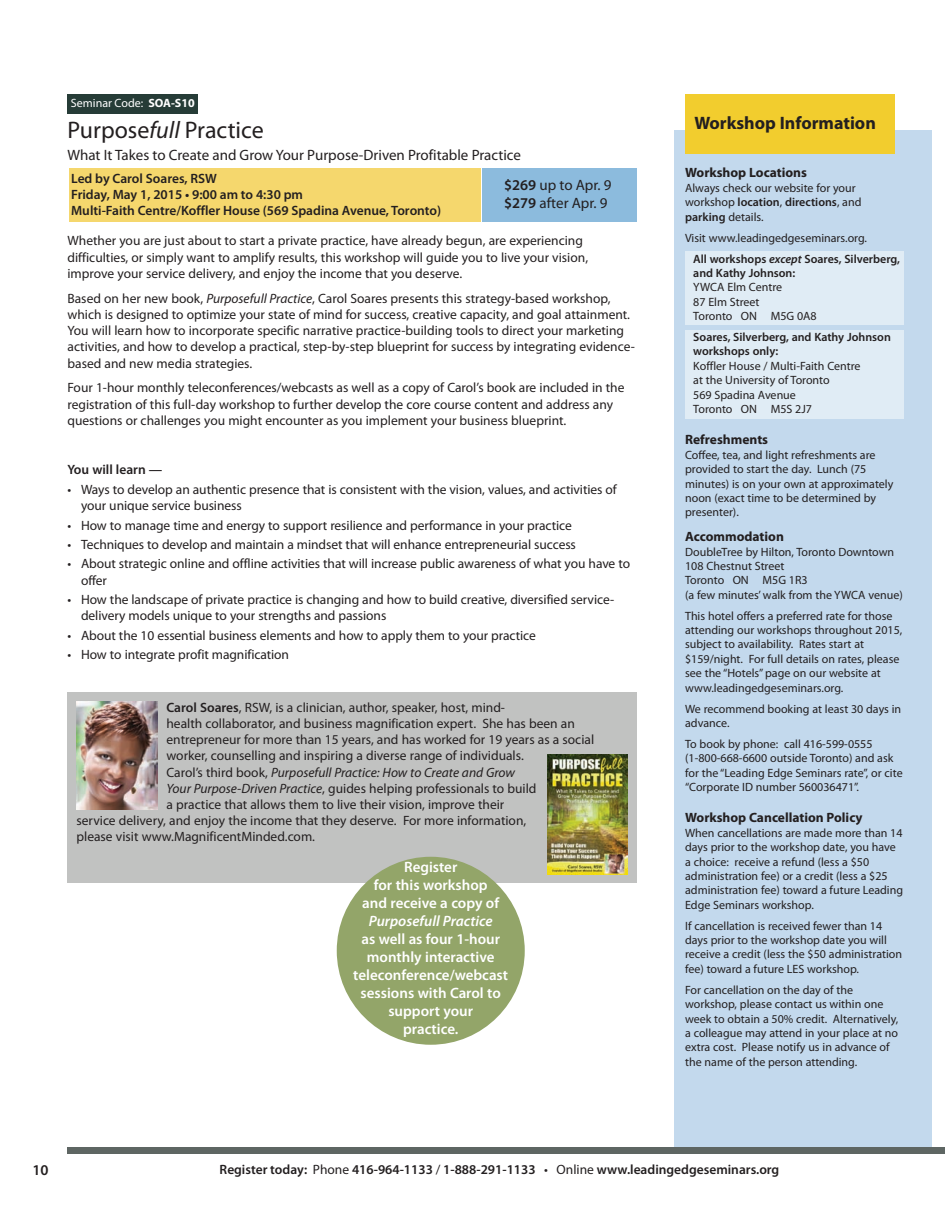
<style>
.page{position:relative;width:945px;height:1215px;background:#fff}
.page>*{position:absolute;margin:0;border:0;box-sizing:border-box;transform-origin:0 0}
.t1{font:24px "Myriad Pro";color:#231f20}
.t2{font:700 18px "Myriad Pro";color:#231f20}
.t3{font:600 15px/18px "Myriad Pro";color:#fff;text-align:center}
.t4{font:15px/18px "Myriad Pro";color:#231f20}
.t5{font:italic 600 15px "Myriad Pro";color:#fff}
.t6{font:600 15px "Myriad Pro";color:#231f20}
.t7{font:13.5px/16.2px "Myriad Pro";color:#231f20}
.t8{font:600 13.5px/16.2px "Myriad Pro";color:#231f20}
.t9{font:700 13.5px "Myriad Pro";color:#231f20}
.t10{font:italic 13.5px "Myriad Pro";color:#231f20}
.t11{font:12px/14.4px "Myriad Pro";color:#231f20}
.t12{font:600 12px/14.4px "Myriad Pro";color:#231f20}
.t13{font:12px "Myriad Pro";color:#fff}
.s1{font-weight:700}
.s2{font-style:italic}
.s3{font-weight:600}
.s4{font-style:normal}
.s5{font-weight:600;font-style:italic}
.s6{font-weight:400}
</style>
<div class="page">
<div style="left:674px;top:130px;width:258px;height:1018px;background:#c3d9ed"></div>
<div style="left:685px;top:251px;width:219px;height:74px;background:#e0ecf5"></div>
<div style="left:685px;top:330px;width:219px;height:88px;background:#e0ecf5"></div>
<div style="left:68px;top:1148px;width:877px;height:6px;background:#5e6663"></div>
<div style="left:685px;top:94px;width:210px;height:60px;background:#f2cd2e"></div>
<div style="left:69px;top:168px;width:411px;height:54px;background:#f5d76d"></div>
<div style="left:68px;top:94px;width:130px;height:20px;background:#263c37"></div>
<div style="left:482px;top:168px;width:155px;height:54px;background:#8cbbdd"></div>
<div style="left:68px;top:693px;width:570px;height:190px;background:#c1c2c1"></div>
<img style="left:76px;top:702px;width:82px;height:108px">
<div style="left:337px;top:857px;width:188px;height:188px;background:#93a569;border-radius:50%"></div>
<img style="left:548px;top:755px;width:79px;height:119px">
<p class="t13" style="left:71px;top:99px;width:125px">Seminar Code: <span class="s1">SOA-S10</span></p>
<h1 class="t1" style="left:68px;top:121px;width:198px">Purpose<span class="s2">full</span> Practice</h1>
<p class="t4" style="left:68px;top:147px;width:455px">What It Takes to Create and Grow Your Purpose-Driven Profitable Practice</p>
<p class="t8" style="left:71px;top:171px;width:372px">Led by Carol Soares, RSW<br>Friday, May 1, 2015 • 9:00 am to 4:30 pm<br>Multi-Faith Centre/Koffler House (569 Spadina Avenue, Toronto)</p>
<p class="t4" style="left:504px;top:177px;width:109px"><span class="s3">$269</span> up to Apr. 9 <span class="s3">$279</span> after Apr. 9</p>
<p class="t7" style="left:68px;top:234px;width:522px">Whether you are just about to start a private practice, have already begun, are experiencing difficulties, or simply want to amplify results, this workshop will guide you to live your vision, improve your service delivery, and enjoy the income that you deserve.</p>
<p class="t7" style="left:68px;top:291px;width:569px">Based on her new book, <span class="s2">Purposefull Practice</span>, Carol Soares presents this strategy-based workshop, which is designed to optimize your state of mind for success, creative capacity, and goal attainment.<br>You will learn how to incorporate specific narrative practice-building tools to direct your marketing activities, and how to develop a practical, step-by-step blueprint for success by integrating evidence&shy;based and new media strategies.</p>
<p class="t7" style="left:68px;top:381px;width:559px">Four 1-hour monthly teleconferences/webcasts as well as a copy of Carol’s book are included in the registration of this full-day workshop to further develop the core course content and address any questions or challenges you might encounter as you implement your business blueprint.</p>
<p class="t8" style="left:68px;top:463px;width:96px">You will learn —</p>
<p class="t7" style="left:81px;top:482px;width:537px;text-indent:-14px">• Ways to develop an authentic presence that is consistent with the vision, values, and activities of your unique service business</p>
<p class="t7" style="left:68px;top:518px;width:506px">• How to manage time and energy to support resilience and performance in your practice</p>
<p class="t7" style="left:68px;top:537px;width:510px">• Techniques to develop and maintain a mindset that will enhance entrepreneurial success</p>
<p class="t7" style="left:81px;top:557px;width:551px;text-indent:-13px">• About strategic online and offline activities that will increase public awareness of what you have to offer</p>
<p class="t7" style="left:81px;top:592px;width:535px;text-indent:-13px">• How the landscape of private practice is changing and how to build creative, diversified service&shy;delivery models unique to your strengths and passions</p>
<p class="t7" style="left:68px;top:628px;width:470px">• About the 10 essential business elements and how to apply them to your practice</p>
<p class="t7" style="left:68px;top:648px;width:223px">• How to integrate profit magnification</p>
<p class="t7" style="left:166px;top:700px;width:340px"><span class="s3">Carol Soares</span>, RSW, is a clinician, author, speaker, host, mind-</p>
<p class="t7" style="left:166px;top:716px;width:410px">health collaborator, and business magnification expert. She has been an</p>
<p class="t7" style="left:167px;top:733px;width:429px">entrepreneur for more than 15 years, and has worked for 19 years as a social</p>
<p class="t7" style="left:167px;top:749px;width:359px">worker, counselling and inspiring a diverse range of individuals.</p>
<p class="t10" style="left:167px;top:767px;width:350px"><span class="s4">Carol’s third book,</span> Purposefull Practice: How to Create and Grow</p>
<p class="t7" style="left:167px;top:781px;width:372px"><span class="s2">Your Purpose-Driven Practice</span>, guides helping professionals to build</p>
<p class="t7" style="left:167px;top:797px;width:339px">a practice that allows them to live their vision, improve their</p>
<p class="t7" style="left:77px;top:814px;width:451px">service delivery, and enjoy the income that they deserve. For more information,</p>
<p class="t7" style="left:77px;top:830px;width:240px">please visit www.MagnificentMinded.com.</p>
<p class="t3" style="left:362px;top:859px;width:138px">Register<br>for this workshop and receive a copy of</p>
<p class="t5" style="left:369px;top:915px;width:125px">Purposefull Practice</p>
<p class="t3" style="left:353px;top:931px;width:156px">as well as four 1-hour monthly interactive teleconference/webcast sessions with Carol to support your<br>practice.</p>
<h2 class="t2" style="left:694px;top:116px;width:183px">Workshop Information</h2>
<p class="t9" style="left:685px;top:167px;width:123px">Workshop Locations</p>
<p class="t11" style="left:685px;top:182px;width:178px">Always check our website for your workshop <span class="s3">location</span>, <span class="s3">directions</span>, and <span class="s3">parking</span> details.</p>
<p class="t11" style="left:693px;top:228px;width:208px;line-height:20.9px;text-indent:-8px">Visit www.leadingedgeseminars.org.<br><span class="s3">All workshops</span> <span class="s5">except</span> <span class="s3">Soares, Silverberg,</span></p>
<p class="t12" style="left:693px;top:267px;width:104px">and Kathy Johnson:</p>
<p class="t11" style="left:693px;top:281px;width:125px">YWCA Elm Centre<br>87 Elm Street<br>Toronto ON M5G 0A8</p>
<p class="t12" style="left:693px;top:331px;width:199px">Soares, Silverberg, and Kathy Johnson workshops only:</p>
<p class="t11" style="left:693px;top:360px;width:169px">Koffler House / Multi-Faith Centre at the University of Toronto<br>569 Spadina Avenue<br>Toronto ON M5S 2J7</p>
<p class="t9" style="left:685px;top:434px;width:85px">Refreshments</p>
<p class="t11" style="left:685px;top:449px;width:210px">Coffee, tea, and light refreshments are provided to start the day. Lunch (75 minutes) is on your own at approximately noon (exact time to be determined by presenter).</p>
<p class="t9" style="left:685px;top:531px;width:100px">Accommodation</p>
<p class="t11" style="left:685px;top:545px;width:219px">DoubleTree by Hilton, Toronto Downtown<br>108 Chestnut Street<br>Toronto ON M5G 1R3<br>(a few minutes’ walk from the YWCA venue)</p>
<p class="t11" style="left:685px;top:609px;width:219px">This hotel offers a preferred rate for those attending our workshops throughout 2015, subject to availability. Rates start at $159/night. For full details on rates, please see the “Hotels” page on our website at www.leadingedgeseminars.org.</p>
<p class="t11" style="left:685px;top:702px;width:218px">We recommend booking at least 30 days in advance.</p>
<p class="t11" style="left:685px;top:738px;width:219px">To book by phone: call 416-599-0555 (1-800-668-6600 outside Toronto) and ask for the “Leading Edge Seminars rate”, or cite “Corporate ID number 560036471”.</p>
<p class="t9" style="left:685px;top:812px;width:179px">Workshop Cancellation Policy</p>
<p class="t11" style="left:685px;top:827px;width:220px">When cancellations are made more than 14 days prior to the workshop date, you have a choice: receive a refund (less a $50 administration fee) or a credit (less a $25 administration fee) toward a future Leading Edge Seminars workshop.</p>
<p class="t11" style="left:685px;top:919px;width:218px">If cancellation is received fewer than 14 days prior to the workshop date you will receive a credit (less the $50 administration fee) toward a future LES workshop.</p>
<p class="t11" style="left:685px;top:983px;width:215px">For cancellation on the day of the workshop, please contact us within one week to obtain a 50% credit. Alternatively, a colleague may attend in your place at no extra cost. Please notify us in advance of the name of the person attending.</p>
<p class="t6" style="left:32px;top:1165px;width:18px">10</p>
<p class="t8" style="left:220px;top:1163px;width:561px">Register today: <span class="s6">Phone</span> 416-964-1133 <span class="s6">/</span> 1-888-291-1133 <span class="s6">• Online</span> www.leadingedgeseminars.org</p>
</div>
